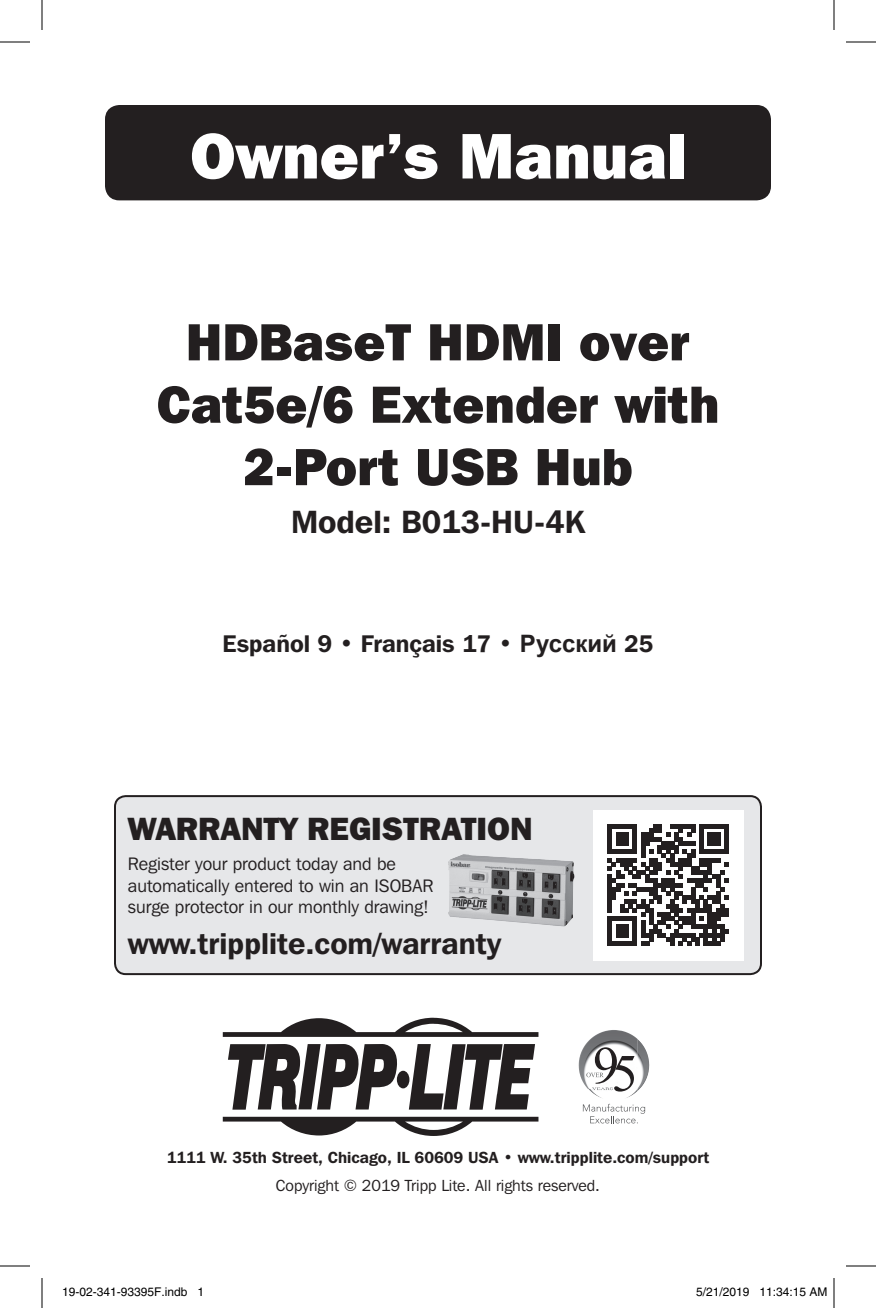
<style>
.page{position:relative;width:876px;height:1308px;background:#fff}
.page>*{position:absolute;margin:0;border:0;box-sizing:border-box;transform-origin:0 0}
.t1{font:800 64px "Franklin Gothic IT Cby BT";color:#fff}
.t2{font:800 52px/62.4px "Franklin Gothic IT Cby BT";color:#231f20;text-align:center}
.t3{font:800 32px "Franklin Gothic IT Cby BT";color:#231f20}
.t4{font:600 32px "Franklin Gothic IT Cby BT";color:#231f20}
.t5{font:600 30px "Franklin Gothic IT Cby BT";color:#231f20}
.t6{font:600 24px "Franklin Gothic IT Cby BT";color:#231f20}
.t7{font:18px/21.6px "Franklin Gothic IT Cby BT";color:#231f20}
.t8{font:600 16px "Franklin Gothic IT Cby BT";color:#231f20}
.t9{font:16px "Franklin Gothic IT Cby BT";color:#231f20}
.t10{font:12px "Helvetica";color:#000}
.s1{font-family:"Arial";font-weight:700}
</style>
<div class="page">
<div style="left:105px;top:105px;width:666px;height:95px;background:#231f20;border-radius:14px"></div>
<div style="left:397px;top:1071px;width:12px;height:17px;background:#231f20;border-radius:50%"></div>
<svg style="left:228px;top:1044px;width:170px;height:66px"></svg>
<svg style="left:409px;top:1044px;width:126px;height:66px"></svg>
<svg style="left:223px;top:1018px;width:315px;height:19px"></svg>
<svg style="left:223px;top:1117px;width:315px;height:19px"></svg>
<img style="left:583px;top:1030px;width:29px;height:18px">
<img style="left:637px;top:1046px;width:12px;height:45px">
<img style="left:592px;top:1092px;width:39px;height:6px">
<svg style="left:583px;top:1104px;width:62px;height:19px"></svg>
<svg style="left:586px;top:1047px;width:49px;height:45px"></svg>
<div style="left:115px;top:796px;width:646px;height:178px;background:#e6e7e9;border-radius:11px"></div>
<div style="left:114px;top:795px;width:648px;height:180px;border:2px solid #231f20;border-radius:11px"></div>
<div style="left:593px;top:810px;width:150px;height:150px;background:#fff"></div>
<svg style="left:608px;top:825px;width:121px;height:121px"></svg>
<img style="left:448px;top:854px;width:44px;height:66px">
<hr style="left:0;top:42px;width:30px;height:1px;background:#000">
<hr style="left:846px;top:42px;width:30px;height:1px;background:#000">
<hr style="left:0;top:1266px;width:30px;height:1px;background:#000">
<hr style="left:846px;top:1266px;width:30px;height:1px;background:#000">
<hr style="left:42px;top:0;width:1px;height:30px;background:#000">
<hr style="left:42px;top:1278px;width:1px;height:30px;background:#000">
<hr style="left:834px;top:0;width:1px;height:30px;background:#000">
<hr style="left:834px;top:1278px;width:1px;height:30px;background:#000">
<p class="t1" style="left:190px;top:115px;width:497px">Owner’s Manual</p>
<p class="t2" style="left:157px;top:310px;width:564px">HDBaseT HDMI over<br>Cat5e/6 Extender with<br>2-Port USB Hub</p>
<p class="t4" style="left:291px;top:501px;width:295px">Model: B013-HU-4K</p>
<p class="t6" style="left:223px;top:628px;width:432px">Español 9 • Français 17 • <span class="s1">Русский</span> 25</p>
<p class="t3" style="left:128px;top:808px;width:406px">WARRANTY REGISTRATION</p>
<p class="t7" style="left:128px;top:853px;width:307px">Register your product today and be automatically entered to win an ISOBAR surge protector in our monthly drawing!</p>
<p class="t5" style="left:128px;top:925px;width:375px">www.tripplite.com/warranty</p>
<p class="t8" style="left:167px;top:1147px;width:544px">1111 W. 35th Street, Chicago, IL 60609 USA • www.tripplite.com/support</p>
<p class="t9" style="left:276px;top:1176px;width:326px">Copyright © 2019 Tripp Lite. All rights reserved.</p>
<p class="t10" style="left:62px;top:1285px;width:144px">19-02-341-93395F.indb 1</p>
<p class="t10" style="left:696px;top:1285px;width:133px">5/21/2019 11:34:15 AM</p>
</div>
